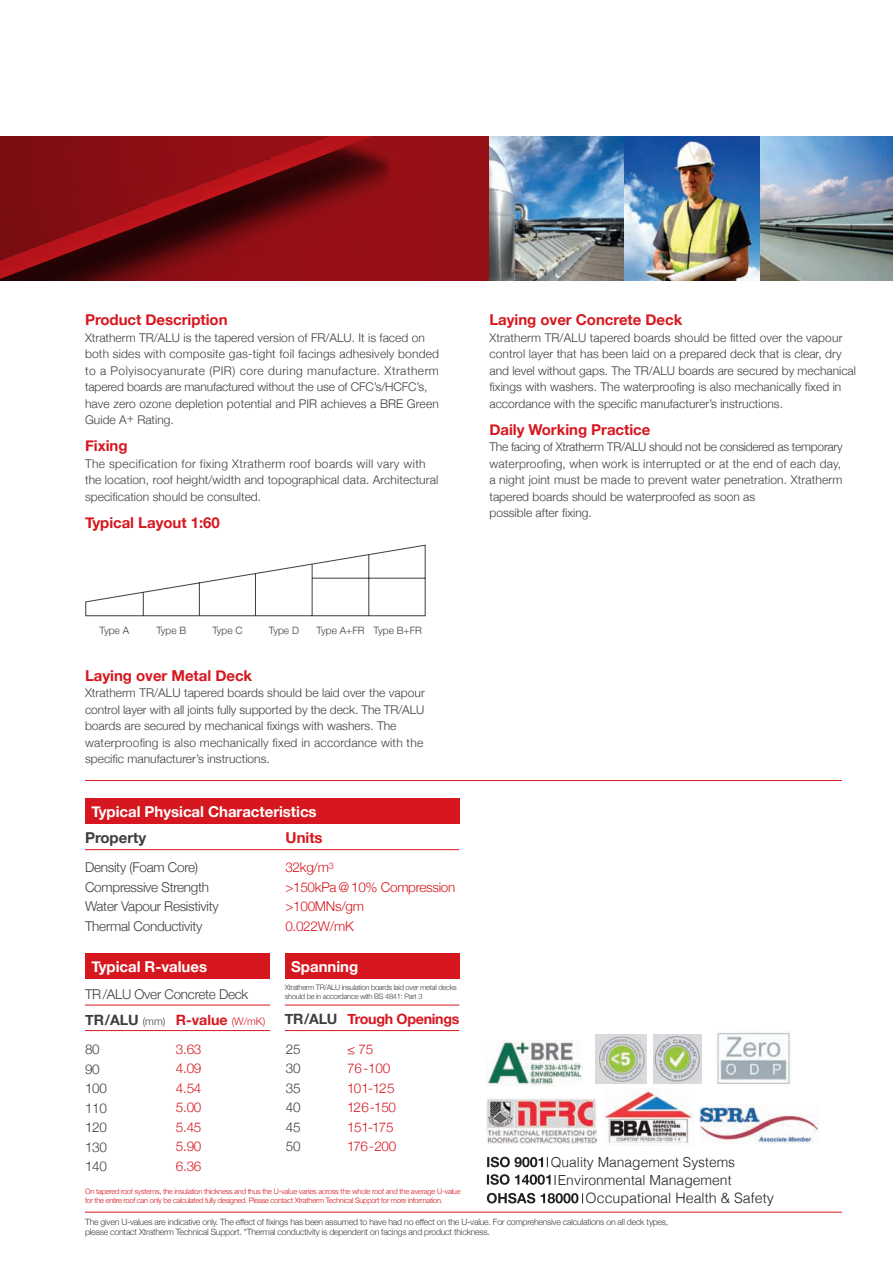
<style>
.page{position:relative;width:893px;height:1263px;background:#fff}
.page>*{position:absolute;margin:0;border:0;box-sizing:border-box;transform-origin:0 0}
.t1{font:700 15px "Helvetica Neue";letter-spacing:-.005em;color:#d7171f}
.t2{font:700 15px "Helvetica Neue";letter-spacing:-.005em;color:#fff}
.t3{font:700 15px "Helvetica Neue";letter-spacing:-.005em;color:#3e3e3f}
.t4{font:700 14.25px "Helvetica Neue";letter-spacing:-.02em;color:#d7171f}
.t5{font:300 14.25px "Helvetica";color:#231f20}
.t6{font:300 13.95px "Helvetica";color:#231f20}
.t7{font:300 13.8px "Helvetica";color:#231f20}
.t8{font:300 13.5px/19.5px "Helvetica Neue";letter-spacing:-.02em;color:#3e3e3f}
.t9{font:300 13.5px/19.5px "Helvetica Neue";letter-spacing:-.02em;color:#d7171f}
.t10{font:300 12px/16.5px "Helvetica Neue";letter-spacing:.005em;color:#3e3e3f}
.t11{font:300 10.2px "Helvetica Neue";color:#3e3e3f}
.t12{font:300 8.7px/10.5px "Helvetica Neue";letter-spacing:-.025em;color:#3e3e3f}
.t13{font:300 7.5px/9px "Helvetica Neue";letter-spacing:-.035em;color:#d7171f}
.t14{font:300 7.5px/9px "Helvetica Neue";letter-spacing:-.035em;color:#3e3e3f}
.s1{color:#3e3e3f}
.s2{font-weight:300;font-size:10.5px;color:#3e3e3f}
.s3{font-weight:300;font-size:10.5px}
</style>
<div class="page">
<hr style="left:85px;top:780px;width:757px;height:1px;background:#d7171f">
<hr style="left:85px;top:1212px;width:757px;height:1px;background:#d7171f">
<svg style="left:0;top:136px;width:490px;height:145px;background:#800d12"></svg>
<hr style="left:85px;top:849px;width:374px;height:1px;background:#d7171f">
<div style="left:85px;top:798px;width:374px;height:26px;background:#d7171f"></div>
<hr style="left:85px;top:1030px;width:185px;height:1px;background:#d7171f">
<hr style="left:85px;top:1005px;width:185px;height:1px;background:#d7171f">
<hr style="left:285px;top:1030px;width:174px;height:1px;background:#d7171f">
<hr style="left:285px;top:1005px;width:174px;height:1px;background:#d7171f">
<div style="left:85px;top:954px;width:185px;height:25px;background:#d7171f"></div>
<div style="left:285px;top:954px;width:174px;height:25px;background:#d7171f"></div>
<svg style="left:85px;top:545px;width:341px;height:71px"></svg>
<svg style="left:487px;top:1193px;width:96px;height:10px"></svg>
<svg style="left:487px;top:1174px;width:69px;height:11px"></svg>
<svg style="left:487px;top:1157px;width:61px;height:10px"></svg>
<img style="left:490px;top:136px;width:403px;height:145px">
<img style="left:624px;top:136px;width:135px;height:145px">
<img style="left:487px;top:1098px;width:109px;height:45px">
<img style="left:487px;top:1040px;width:96px;height:46px">
<img style="left:595px;top:1034px;width:51px;height:49px">
<img style="left:653px;top:1034px;width:49px;height:49px">
<img style="left:715px;top:1031px;width:76px;height:54px">
<img style="left:699px;top:1105px;width:120px;height:38px">
<img style="left:603px;top:1088px;width:90px;height:56px">
<p class="t1" style="left:85px;top:310px;width:144px">Product Description</p>
<p class="t10" style="left:85px;top:329px;width:355px">Xtratherm TR/ALU is the tapered version of FR/ALU. It is faced on both sides with composite gas-tight foil facings adhesively bonded to a Polyisocyanurate (PIR) core during manufacture. Xtratherm tapered boards are manufactured without the use of CFC’s/HCFC’s, have zero ozone depletion potential and PIR achieves a BRE Green Guide A+ Rating.</p>
<p class="t1" style="left:85px;top:436px;width:44px">Fixing</p>
<p class="t10" style="left:85px;top:455px;width:355px">The specification for fixing Xtratherm roof boards will vary with the location, roof height/width and topographical data. Architectural specification should be consulted.</p>
<p class="t1" style="left:85px;top:513px;width:136px">Typical Layout 1:60</p>
<p class="t1" style="left:489px;top:310px;width:194px">Laying over Concrete Deck</p>
<p class="t10" style="left:489px;top:329px;width:368px">Xtratherm TR/ALU tapered boards should be fitted over the vapour control layer that has been laid on a prepared deck that is clear, dry and level without gaps. The TR/ALU boards are secured by mechanical fixings with washers. The waterproofing is also mechanically fixed in accordance with the specific manufacturer’s instructions.</p>
<p class="t1" style="left:489px;top:420px;width:162px">Daily Working Practice</p>
<p class="t10" style="left:489px;top:438px;width:355px">The facing of Xtratherm TR/ALU should not be considered as temporary waterproofing, when work is interrupted or at the end of each day, a night joint must be made to prevent water penetration. Xtratherm tapered boards should be waterproofed as soon as<br>possible after fixing.</p>
<p class="t11" style="left:99px;top:624px;width:31px">Type A</p>
<p class="t11" style="left:156px;top:624px;width:31px">Type B</p>
<p class="t11" style="left:212px;top:624px;width:32px">Type C</p>
<p class="t11" style="left:269px;top:624px;width:32px">Type D</p>
<p class="t11" style="left:317px;top:624px;width:107px">Type A+FR Type B+FR</p>
<p class="t1" style="left:85px;top:666px;width:169px">Laying over Metal Deck</p>
<p class="t10" style="left:85px;top:684px;width:341px">Xtratherm TR/ALU tapered boards should be laid over the vapour control layer with all joints fully supported by the deck. The TR/ALU boards are secured by mechanical fixings with washers. The waterproofing is also mechanically fixed in accordance with the specific manufacturer’s instructions.</p>
<p class="t2" style="left:91px;top:802px;width:227px">Typical Physical Characteristics</p>
<p class="t3" style="left:85px;top:828px;width:63px">Property</p>
<p class="t1" style="left:286px;top:828px;width:39px">Units</p>
<p class="t8" style="left:85px;top:857px;width:135px">Density (Foam Core)<br>Compressive Strength<br>Water Vapour Resistivity<br>Thermal Conductivity</p>
<p class="t9" style="left:285px;top:857px;width:172px">32kg/m<sup>3<br></sup>&gt;150kPa @ 10% Compression &gt;100MNs/gm<br>0.022W/mK</p>
<p class="t2" style="left:91px;top:958px;width:117px">Typical R-values</p>
<p class="t2" style="left:291px;top:958px;width:68px">Spanning</p>
<p class="t4" style="left:85px;top:1011px;width:182px"><span class="s1">TR/ALU</span> <span class="s2">(mm)</span> R-value <span class="s3">(W/mK)</span></p>
<p class="t4" style="left:285px;top:1010px;width:176px"><span class="s1">TR/ALU</span> Trough Openings</p>
<p class="t8" style="left:85px;top:984px;width:165px">TR/ALU Over Concrete Deck</p>
<p class="t14" style="left:285px;top:983px;width:173px">Xtratherm TR/ALU insulation boards laid over metal decks should be in accordance with BS 4841: Part 3</p>
<p class="t8" style="left:85px;top:1039px;width:24px">80<br>90<br>100<br>110<br>120<br>130<br>140</p>
<p class="t9" style="left:176px;top:1039px;width:27px;text-align:justify">3.63<br>4.09<br>4.54<br>5.00<br>5.45<br>5.90<br>6.36</p>
<p class="t8" style="left:286px;top:1039px;width:16px;text-align:justify">25<br>30<br>35<br>40<br>45<br>50</p>
<p class="t9" style="left:347px;top:1039px;width:51px">≤ 75<br>76-100<br>101-125<br>126-150<br>151-175<br>176-200</p>
<p class="t13" style="left:85px;top:1187px;width:377px">On tapered roof systems, the insulation thickness and thus the U-value varies across the whole roof and the average U-value for the entire roof can only be calculated fully designed. Please contact Xtratherm Technical Support for more information.</p>
<p class="t7" style="left:551px;top:1153px;width:186px">Quality Management Systems</p>
<p class="t6" style="left:558px;top:1171px;width:175px">Environmental Management</p>
<p class="t5" style="left:586px;top:1189px;width:190px">Occupational Health &amp; Safety</p>
<p class="t12" style="left:85px;top:1216px;width:585px">The given U-values are indicative only. The effect of fixings has been assumed to have had no effect on the U-value. For comprehensive calculations on all deck types, please contact Xtratherm Technical Support. *Thermal conductivity is dependent on facings and product thickness.</p>
</div>
